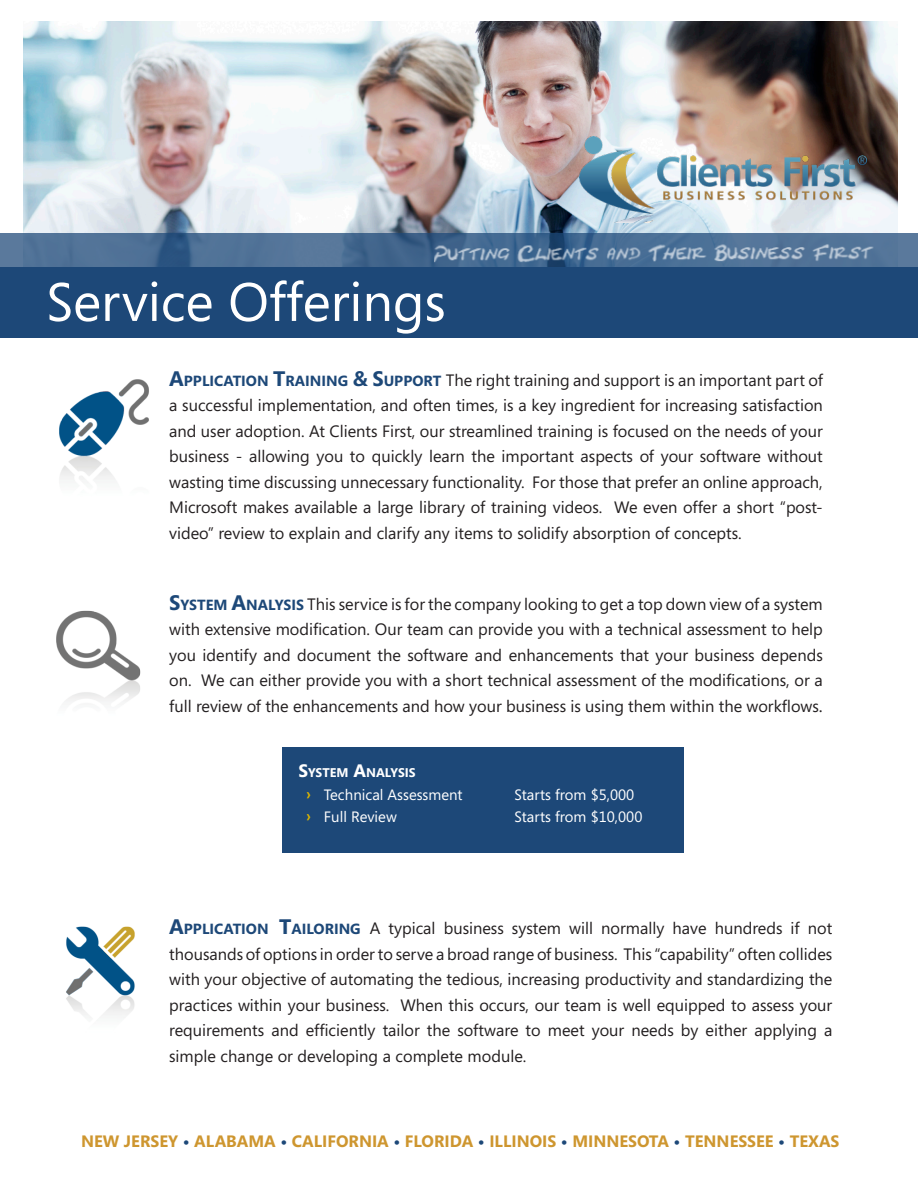
<style>
.page{position:relative;width:918px;height:1188px;background:#fff}
.page>*{position:absolute;margin:0;border:0;box-sizing:border-box;transform-origin:0 0}
.t1{font:54px "Segoe";color:#fff}
.t2{font:16.5px/25.5px "Segoe";color:#231f20;text-align:justify}
.t3{font:700 16.5px "Segoe";color:#ce962f}
.t4{font:15px "Segoe";color:#fff}
.t5{font:700 12.6px "Segoe";color:#fff}
.s1{font-weight:700;font-size:21px;color:#1d4878}
.s2{font-weight:700;font-size:14.7px;color:#1d4878}
.s3{font-size:18px}
.s4{font-family:"Calibri";font-weight:700;color:#dab400}
.s5{color:#1d4878}
</style>
<div class="page">
<img style="left:24px;top:22px;width:874px;height:211px">
<div style="left:0;top:267px;width:918px;height:70px;background:#1d4878"></div>
<svg style="left:1px;top:233px;width:917px;height:34px;background:#4b6d93"></svg>
<img style="left:579px;top:136px;width:289px;height:87px">
<img style="left:66px;top:926px;width:69px;height:90px">
<img style="left:59px;top:379px;width:90px;height:102px">
<img style="left:56px;top:610px;width:85px;height:92px">
<div style="left:283px;top:747px;width:401px;height:106px;background:#1d4878"></div>
<img style="left:434px;top:241px;width:444px;height:26px">
<p class="t1" style="left:46px;top:265px;width:401px">Service Offerings</p>
<p class="t2" style="left:169px;top:367px;width:655px"><span class="s1">A</span><span class="s2">PPLICATION</span> <span class="s1">T</span><span class="s2">RAINING</span> <span class="s1">&amp; S</span><span class="s2">UPPORT</span> The right training and support is an important part of a successful implementation, and often times, is a key ingredient for increasing satisfaction and user adoption. At Clients First, our streamlined training is focused on the needs of your business - allowing you to quickly learn the important aspects of your software without wasting time discussing unnecessary functionality. For those that prefer an online approach, Microsoft makes available a large library of training videos. We even offer a short “post&shy;video” review to explain and clarify any items to solidify absorption of concepts.</p>
<p class="t2" style="left:169px;top:591px;width:655px"><span class="s1">S</span><span class="s2">YSTEM</span> <span class="s1">A</span><span class="s2">NALYSIS</span> This service is for the company looking to get a top down view of a system with extensive modification. Our team can provide you with a technical assessment to help you identify and document the software and enhancements that your business depends on. We can either provide you with a short technical assessment of the modifications, or a full review of the enhancements and how your business is using them within the workflows<span class="s3">.</span></p>
<p class="t5" style="left:298px;top:764px;width:118px"><span class="s3">S</span>YSTEM <span class="s3">A</span>NALYSIS</p>
<p class="t4" style="left:306px;top:784px;width:158px"><span class="s4">ͧ</span> Technical Assessment</p>
<p class="t4" style="left:514px;top:784px;width:121px">Starts from $5,000</p>
<p class="t4" style="left:306px;top:807px;width:92px"><span class="s4">ͧ</span> Full Review</p>
<p class="t4" style="left:514px;top:807px;width:129px">Starts from $10,000</p>
<p class="t2" style="left:169px;top:915px;width:665px"><span class="s1">A</span><span class="s2">PPLICATION</span> <span class="s1">T</span><span class="s2">AILORING</span> A typical business system will normally have hundreds if not thousands of options in order to serve a broad range of business. This “capability” often collides with your objective of automating the tedious, increasing productivity and standardizing the practices within your business. When this occurs, our team is well equipped to assess your requirements and efficiently tailor the software to meet your needs by either applying a simple change or developing a complete module.</p>
<p class="t3" style="left:81px;top:1129px;width:760px">NEW JERSEY <span class="s5">•</span> ALABAMA <span class="s5">•</span> CALIFORNIA <span class="s5">•</span> FLORIDA <span class="s5">•</span> ILLINOIS <span class="s5">•</span> MINNESOTA <span class="s5">•</span> TENNESSEE <span class="s5">•</span> TEXAS</p>
</div>
